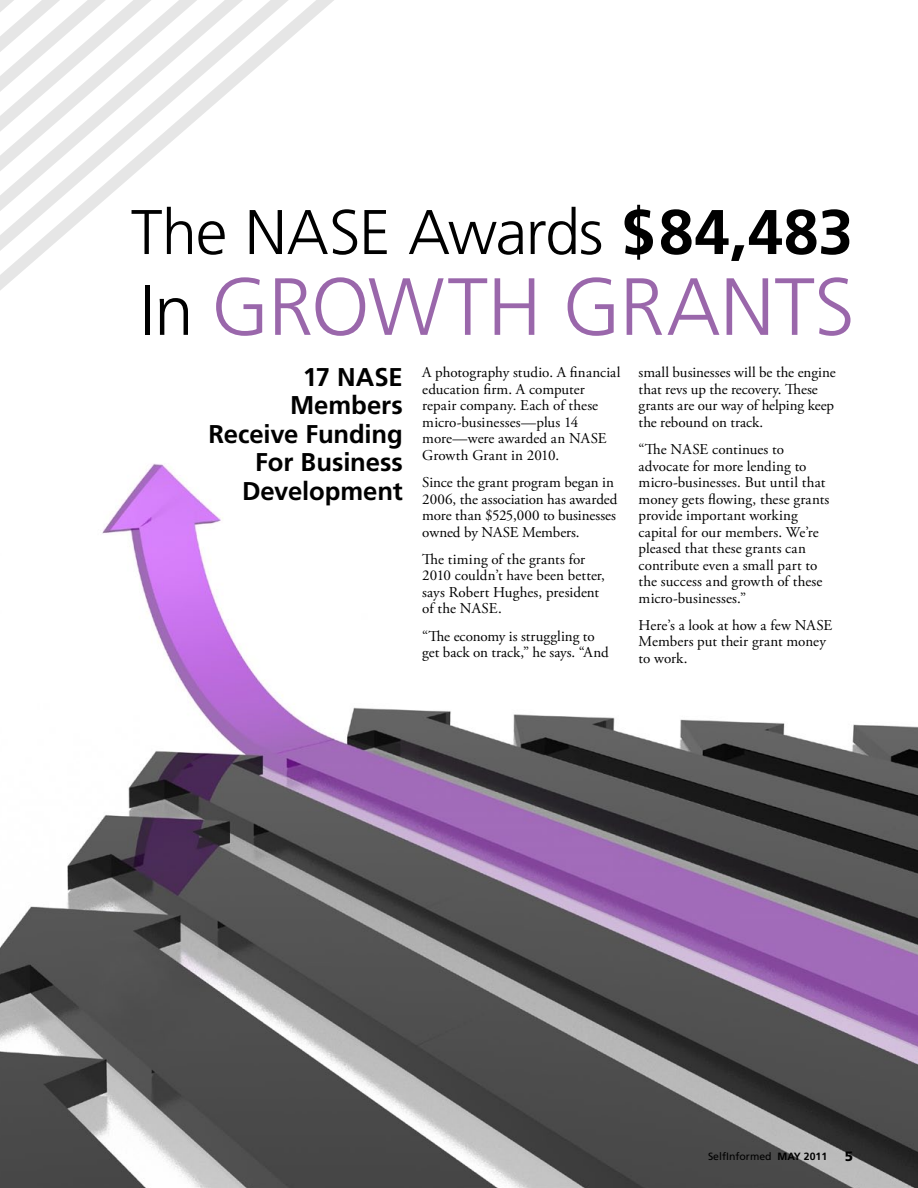
<style>
.page{position:relative;width:918px;height:1188px;background:#fff}
.page>*{position:absolute;margin:0;border:0;box-sizing:border-box;transform-origin:0 0}
.t1{font:300 81px "Frutiger";letter-spacing:-.015em;color:#9a67ab}
.t2{font:300 63px "Frutiger";letter-spacing:-.02em;color:#000}
.t3{font:700 25.65px "Frutiger";letter-spacing:-.005em;color:#000}
.t4{font:15px/16.5px "Adobe Garamond Pro";color:#000}
.t5{font:900 13.5px "Frutiger";color:#000}
.t6{font:10.5px "Frutiger";color:#000}
.s1{font-weight:700}
.s2{font-size:70.5px;color:#000}
</style>
<div class="page">
<img style="left:0;top:650px;width:918px;height:538px">
<svg style="left:131px;top:536px;width:110px;height:114px"></svg>
<svg style="left:0;top:0;width:334px;height:536px"></svg>
<h2 class="t2" style="left:131px;top:197px;width:724px">THE NASE AWARDS <span class="s1">$84,483</span></h2>
<h1 class="t1" style="left:139px;top:261px;width:574px"><span class="s2">IN</span> GROWTH GRANTS</h1>
<h3 class="t3" style="left:303px;top:362px;width:51px">17 NASE</h3>
<h3 class="t3" style="left:290px;top:390px;width:114px">Members</h3>
<h3 class="t3" style="left:208px;top:419px;width:196px">Receive Funding</h3>
<h3 class="t3" style="left:255px;top:447px;width:149px">For Business</h3>
<h3 class="t3" style="left:242px;top:476px;width:162px">Development</h3>
<p class="t4" style="left:422px;top:365px;width:200px">A photography studio. A financial education firm. A computer repair company. Each of these micro-businesses—plus 14 more—were awarded an NASE<br>Growth Grant in 2010.</p>
<p class="t4" style="left:422px;top:475px;width:197px">Since the grant program began in<br>2006, the association has awarded more than $525,000 to businesses owned by NASE Members.</p>
<p class="t4" style="left:422px;top:551px;width:184px">The timing of the grants for<br>2010 couldn’t have been better, says Robert Hughes, president of the NASE.</p>
<p class="t4" style="left:422px;top:628px;width:188px">“The economy is struggling to get back on track,” he says. “And</p>
<p class="t4" style="left:639px;top:365px;width:199px">small businesses will be the engine that revs up the recovery. These grants are our way of helping keep the rebound on track.</p>
<p class="t4" style="left:639px;top:442px;width:192px">“The NASE continues to advocate for more lending to micro-businesses. But until that money gets flowing, these grants provide important working capital for our members. We’re pleased that these grants can contribute even a small part to the success and growth of these micro-businesses.”</p>
<p class="t4" style="left:639px;top:617px;width:195px">Here’s a look at how a few NASE<br>Members put their grant money to work.</p>
<p class="t6" style="left:708px;top:1150px;width:121px">SelfInformed <span class="s1">MAY 2011</span></p>
<p class="t5" style="left:845px;top:1148px;width:10px">5</p>
</div>
